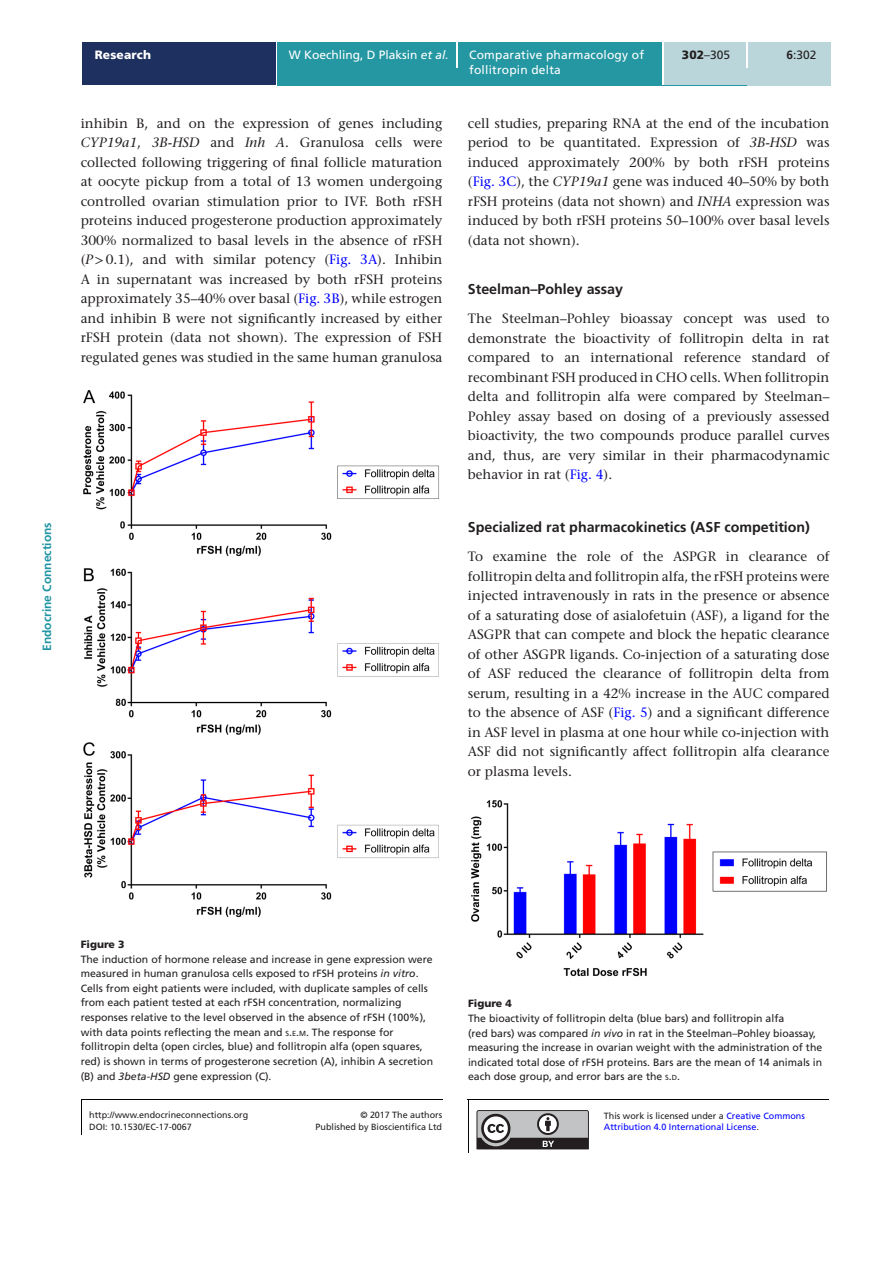
<style>
.page{position:relative;width:893px;height:1263px;background:#fff}
.page>*{position:absolute;margin:0;border:0;box-sizing:border-box;transform-origin:0 0}
.t1{font:700 14.25px "Frutiger LT Std";color:#231f20}
.TXT{font:500 13.5px/19.5px "Stone Serif Std";color:#231f20;text-align:justify}
.t2{font:12px/14.7px "Frutiger LT Std";letter-spacing:.015em;color:#fff}
.t3{font:700 12px "Frutiger LT Std";color:#2195a3}
.t4{font:12px "Frutiger LT Std";color:#231f20}
.t5{font:900 12px "Frutiger LT Std";letter-spacing:.015em;color:#fff}
.FC{font:10.5px/14.7px "Frutiger LT Std";color:#231f20}
.FC-2{font:900 10.5px "Frutiger LT Std";color:#231f20}
.t6{font:9px/12px "Frutiger LT Std";color:#231f20;text-align:right}
.t7{font:9px "Frutiger LT Std";color:#00f}
.s1{font-style:italic}
.s2{font-weight:900}
.s3{font-weight:700}
.s4{font-family:"STIX General";font-weight:400}
.s5{color:#00f}
.s6{font-size:7.35px}
.s7{font-style:inherit}
.s8{color:#231f20}
</style>
<div class="page">
<hr style="left:81px;top:1099px;width:1px;height:36px;background:#040503">
<hr style="left:468px;top:1099px;width:1px;height:54px;background:#040503">
<hr style="left:81px;top:1099px;width:361px;height:1px;background:#040503">
<hr style="left:468px;top:1099px;width:361px;height:1px;background:#040503">
<svg style="left:476px;top:1110px;width:113px;height:39px"></svg>
<div style="left:82px;top:43px;width:194px;height:42px;background:#1e3060"></div>
<div style="left:277px;top:51px;width:554px;height:34px;background:#2597a2"></div>
<div style="left:277px;top:43px;width:179px;height:8px;background:#2597a2"></div>
<hr style="left:456px;top:43px;width:2px;height:25px;background:#fff">
<div style="left:458px;top:43px;width:205px;height:42px;background:#2597a2"></div>
<hr style="left:663px;top:43px;width:1px;height:42px;background:#fff">
<div style="left:664px;top:43px;width:83px;height:42px;background:#bbd6da"></div>
<div style="left:747px;top:68px;width:84px;height:17px;background:#bbd6da"></div>
<svg style="left:747px;top:51px;width:1px;height:17px"></svg>
<div style="left:748px;top:43px;width:83px;height:25px;background:#bbd6da"></div>
<img style="left:83px;top:390px;width:356px;height:527px">
<img style="left:471px;top:800px;width:356px;height:177px">
<p class="t3" style="left:40px;top:651px;width:130px;rotate:-90deg">Endocrine Connections</p>
<p class="t5" style="left:95px;top:48px;width:58px">Research</p>
<p class="t2" style="left:289px;top:48px;width:162px">W Koechling, D Plaksin <span class="s1">et al.</span></p>
<p class="t2" style="left:469px;top:48px;width:176px">Comparative pharmacology of follitropin delta</p>
<p class="t4" style="left:682px;top:48px;width:50px"><span class="s2">302</span>–305</p>
<p class="t4" style="left:786px;top:48px;width:32px"><span class="s3">6</span>:302</p>
<p class="TXT" style="left:81px;top:113px;width:363px">inhibin B, and on the expression of genes including <span class="s1">CYP19a1</span>, <span class="s1">3B-HSD</span> and <span class="s1">Inh A</span>. Granulosa cells were collected following triggering of final follicle maturation at oocyte pickup from a total of 13 women undergoing controlled ovarian stimulation prior to IVF. Both rFSH proteins induced progesterone production approximately 300% normalized to basal levels in the absence of rFSH (<span class="s1">P</span><span class="s4">&gt;</span>0.1), and with similar potency (<span class="s5">Fig. 3A</span>). Inhibin A in supernatant was increased by both rFSH proteins approximately 35–40% over basal (<span class="s5">Fig. 3B</span>), while estrogen and inhibin B were not significantly increased by either rFSH protein (data not shown). The expression of FSH regulated genes was studied in the same human granulosa</p>
<p class="TXT" style="left:468px;top:113px;width:363px">cell studies, preparing RNA at the end of the incubation period to be quantitated. Expression of <span class="s1">3B-HSD</span> was induced approximately 200% by both rFSH proteins (<span class="s5">Fig. 3C</span>), the <span class="s1">CYP19a1</span> gene was induced 40–50% by both rFSH proteins (data not shown) and <span class="s1">INHA</span> expression was induced by both rFSH proteins 50–100% over basal levels (data not shown).</p>
<h2 class="t1" style="left:468px;top:281px;width:157px">Steelman–Pohley assay</h2>
<p class="TXT" style="left:468px;top:309px;width:363px">The Steelman–Pohley bioassay concept was used to demonstrate the bioactivity of follitropin delta in rat compared to an international reference standard of recombinant FSH produced in CHO cells. When follitropin delta and follitropin alfa were compared by Steelman– Pohley assay based on dosing of a previously assessed bioactivity, the two compounds produce parallel curves and, thus, are very similar in their pharmacodynamic behavior in rat (<span class="s5">Fig. 4</span>).</p>
<h2 class="t1" style="left:468px;top:519px;width:344px">Specialized rat pharmacokinetics (ASF competition)</h2>
<p class="TXT" style="left:468px;top:547px;width:363px">To examine the role of the ASPGR in clearance of follitropin delta and follitropin alfa, the rFSH proteins were injected intravenously in rats in the presence or absence of a saturating dose of asialofetuin (ASF), a ligand for the ASGPR that can compete and block the hepatic clearance of other ASGPR ligands. Co-injection of a saturating dose of ASF reduced the clearance of follitropin delta from serum, resulting in a 42% increase in the AUC compared to the absence of ASF (<span class="s5">Fig. 5</span>) and a significant difference in ASF level in plasma at one hour while co-injection with ASF did not significantly affect follitropin alfa clearance or plasma levels.</p>
<p class="FC-2" style="left:81px;top:938px;width:45px">Figure 3</p>
<p class="FC" style="left:81px;top:952px;width:354px">The induction of hormone release and increase in gene expression were measured in human granulosa cells exposed to rFSH proteins <span class="s1">in vitro</span>.<br>Cells from eight patients were included, with duplicate samples of cells from each patient tested at each rFSH concentration, normalizing responses relative to the level observed in the absence of rFSH (100%), with data points reflecting the mean and <span class="s6">S</span><span class="s7">.</span><span class="s6">E</span><span class="s7">.</span><span class="s6">M</span>. The response for follitropin delta (open circles, blue) and follitropin alfa (open squares, red) is shown in terms of progesterone secretion (A), inhibin A secretion (B) and <span class="s1">3beta-HSD</span> gene expression (C).</p>
<p class="FC-2" style="left:468px;top:997px;width:45px">Figure 4</p>
<p class="FC" style="left:468px;top:1011px;width:356px">The bioactivity of follitropin delta (blue bars) and follitropin alfa<br>(red bars) was compared <span class="s1">in vivo</span> in rat in the Steelman–Pohley bioassay, measuring the increase in ovarian weight with the administration of the indicated total dose of rFSH proteins. Bars are the mean of 14 animals in each dose group, and error bars are the <span class="s6">S</span><span class="s7">.</span><span class="s6">D</span>.</p>
<p class="t6" style="left:89px;top:1109px;width:161px">http://www.endocrineconnections.org</p>
<p class="t6" style="left:316px;top:1109px;width:128px">© 2017 The authors<br>Published by Bioscientifica Ltd</p>
<p class="t6" style="left:604px;top:1109px;width:203px">This work is licensed under a <span class="s5">Creative Commons</span></p>
<p class="t6" style="left:89px;top:1121px;width:104px">DOI: 10.1530/EC-17-0067</p>
<p class="t7" style="left:604px;top:1121px;width:157px">Attribution 4.0 International License<span class="s8">.</span></p>
</div>
